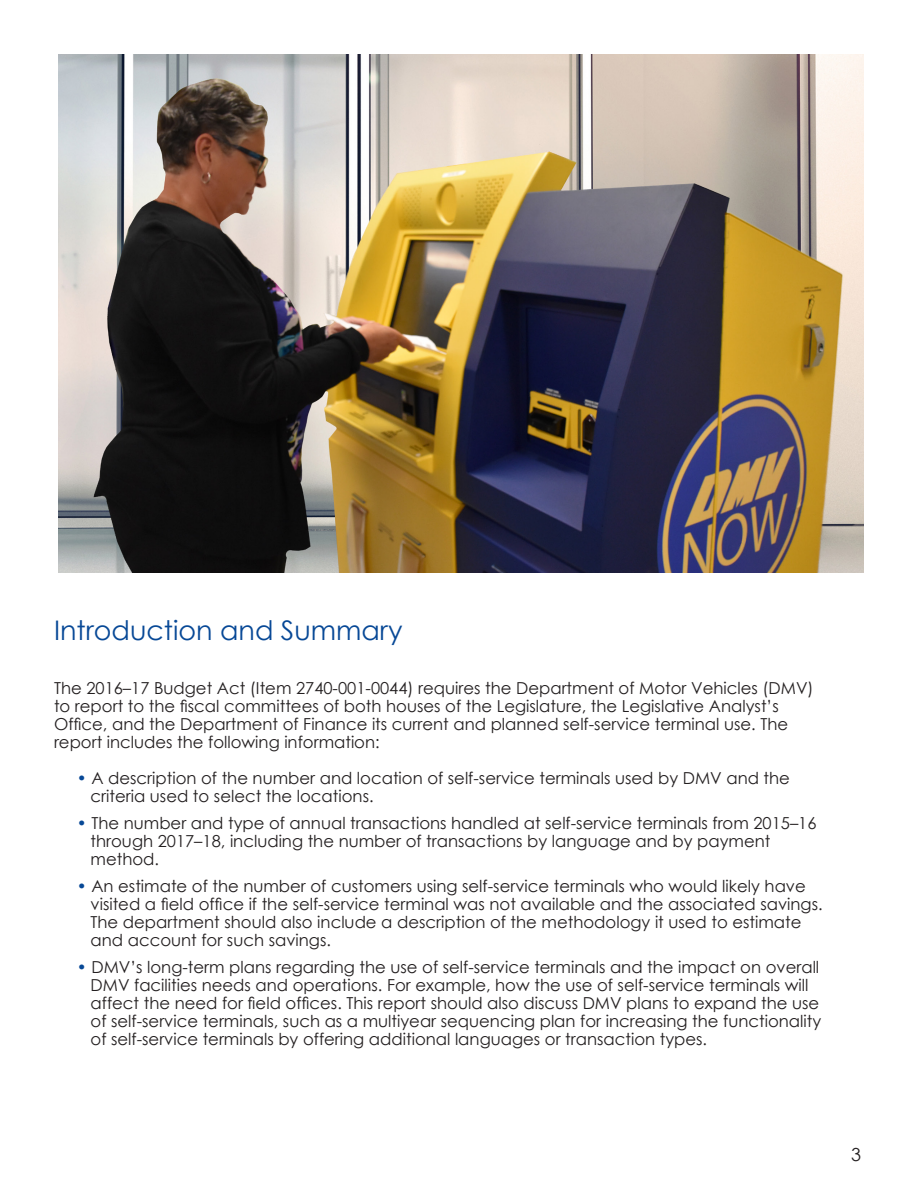
<style>
.page{position:relative;width:918px;height:1188px;background:#fff}
.page>*{position:absolute;margin:0;border:0;box-sizing:border-box;transform-origin:0 0}
.t1{font:27px "Century Gothic";color:#074896}
.t2{font:18px "Century Gothic";color:#231f20}
.t3{font:16.5px/18px "Century Gothic";color:#231f20}
.s1{color:#074896}
</style>
<div class="page">
<img style="left:58px;top:54px;width:806px;height:518px">
<h1 class="t1" style="left:54px;top:612px;width:350px">Introduction and Summary</h1>
<p class="t3" style="left:54px;top:679px;width:761px">The 2016–17 Budget Act (Item 2740-001-0044) requires the Department of Motor Vehicles (DMV) to report to the fiscal committees of both houses of the Legislature, the Legislative Analyst’s Office, and the Department of Finance its current and planned self-service terminal use. The report includes the following information:</p>
<p class="t3" style="left:91px;top:769px;width:701px;text-indent:-14px"><span class="s1">•</span> A description of the number and location of self-service terminals used by DMV and the criteria used to select the locations.</p>
<p class="t3" style="left:91px;top:814px;width:728px;text-indent:-14px"><span class="s1">•</span> The number and type of annual transactions handled at self-service terminals from 2015–16 through 2017–18, including the number of transactions by language and by payment method.</p>
<p class="t3" style="left:91px;top:877px;width:734px;text-indent:-14px"><span class="s1">•</span> An estimate of the number of customers using self-service terminals who would likely have visited a field office if the self-service terminal was not available and the associated savings.<br>The department should also include a description of the methodology it used to estimate and account for such savings.</p>
<p class="t3" style="left:91px;top:958px;width:732px;text-indent:-14px"><span class="s1">•</span> DMV’s long-term plans regarding the use of self-service terminals and the impact on overall DMV facilities needs and operations. For example, how the use of self-service terminals will affect the need for field offices. This report should also discuss DMV plans to expand the use of self-service terminals, such as a multiyear sequencing plan for increasing the functionality of self-service terminals by offering additional languages or transaction types.</p>
<p class="t2" style="left:851px;top:1142px;width:11px">3</p>
</div>
